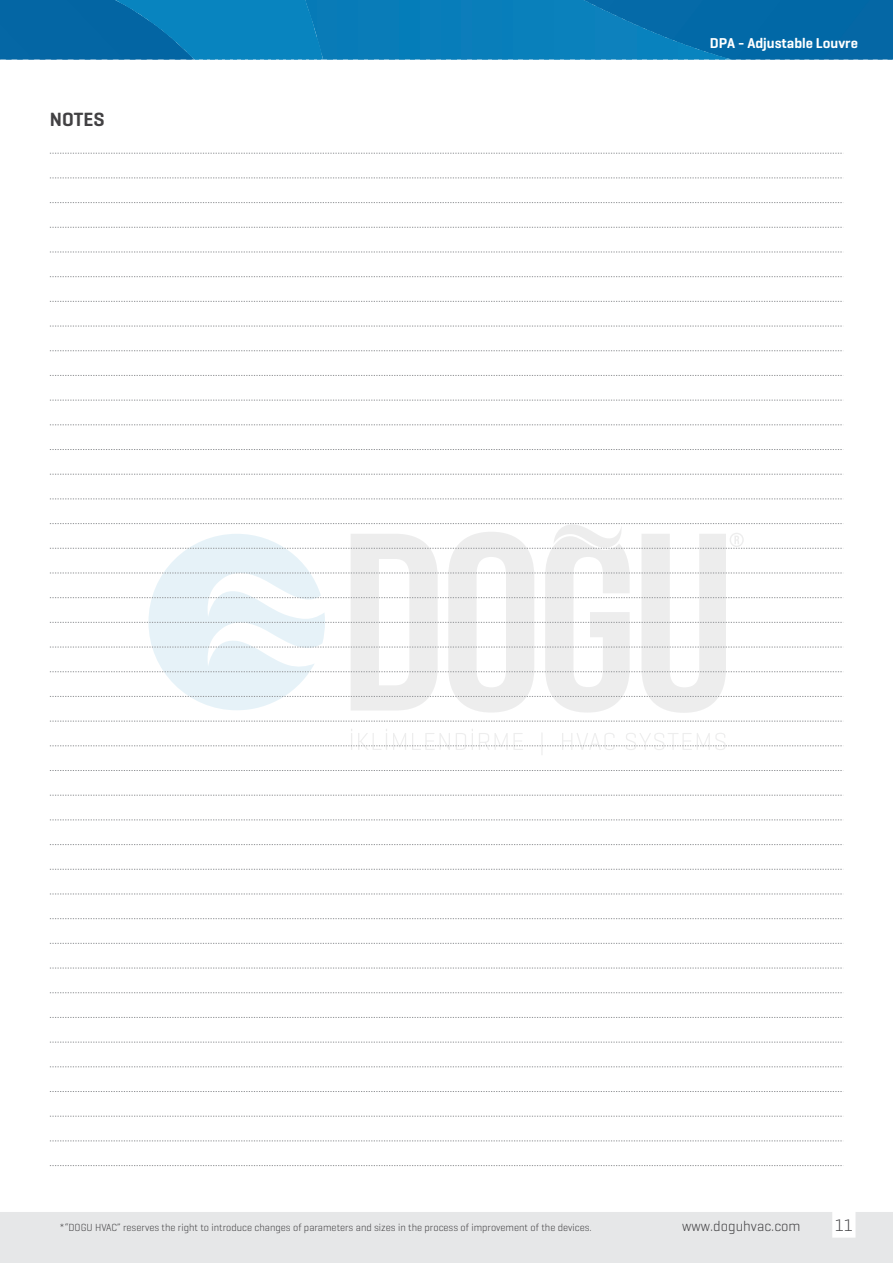
<style>
.page{position:relative;width:893px;height:1263px;background:#fff}
.page>*{position:absolute;margin:0;border:0;box-sizing:border-box;transform-origin:0 0}
.t1{font:600 19.5px "Geogrotesque";color:#424143}
.t2{font:300 17.1px "Geogrotesque";color:#48484a}
.t3{font:600 14.55px "Geogrotesque";color:#fff}
.t4{font:300 14.55px "Geogrotesque";color:#414042}
.t5{font:300 10.5px "Geogrotesque";color:#414042}
</style>
<div class="page">
<div style="left:732px;top:0;width:161px;height:60px;background:#0168a6"></div>
<div style="left:317px;top:0;width:15px;height:60px;background:#097bb7"></div>
<div style="left:327px;top:0;width:16px;height:60px;background:#097bb7"></div>
<div style="left:338px;top:0;width:15px;height:60px;background:#077bb8"></div>
<div style="left:348px;top:0;width:15px;height:60px;background:#077bb8"></div>
<div style="left:358px;top:0;width:16px;height:60px;background:#097cb8"></div>
<div style="left:369px;top:0;width:15px;height:60px;background:#097cb8"></div>
<div style="left:379px;top:0;width:15px;height:60px;background:#097cb8"></div>
<div style="left:389px;top:0;width:16px;height:60px;background:#097cb8"></div>
<div style="left:399px;top:0;width:16px;height:60px;background:#047db9"></div>
<div style="left:410px;top:0;width:15px;height:60px;background:#047db9"></div>
<div style="left:420px;top:0;width:16px;height:60px;background:#097dba"></div>
<div style="left:430px;top:0;width:16px;height:60px;background:#097dba"></div>
<div style="left:441px;top:0;width:15px;height:60px;background:#077dba"></div>
<div style="left:451px;top:0;width:16px;height:60px;background:#077dba"></div>
<div style="left:461px;top:0;width:16px;height:60px;background:#0c7dbb"></div>
<div style="left:472px;top:0;width:15px;height:60px;background:#097eba"></div>
<div style="left:482px;top:0;width:16px;height:60px;background:#097eba"></div>
<div style="left:492px;top:0;width:16px;height:60px;background:#097eba"></div>
<div style="left:503px;top:0;width:15px;height:60px;background:#077ebb"></div>
<div style="left:513px;top:0;width:16px;height:60px;background:#0980bb"></div>
<div style="left:523px;top:0;width:16px;height:60px;background:#0980bb"></div>
<div style="left:534px;top:0;width:15px;height:60px;background:#0980bb"></div>
<div style="left:544px;top:0;width:15px;height:60px;background:#0980bb"></div>
<div style="left:554px;top:0;width:16px;height:60px;background:#0a81bc"></div>
<div style="left:565px;top:0;width:15px;height:60px;background:#0a81bc"></div>
<div style="left:575px;top:0;width:15px;height:60px;background:#0a81bc"></div>
<div style="left:585px;top:0;width:16px;height:60px;background:#0a81bc"></div>
<div style="left:596px;top:0;width:15px;height:60px;background:#0d81bd"></div>
<svg style="left:606px;top:0;width:10px;height:60px"></svg>
<div style="left:616px;top:0;width:16px;height:60px;background:linear-gradient(to bottom,#076caa,#0f88c3)"></div>
<svg style="left:627px;top:0;width:10px;height:60px"></svg>
<svg style="left:637px;top:0;width:10px;height:60px"></svg>
<div style="left:647px;top:0;width:16px;height:60px;background:linear-gradient(to bottom,#0563a2,#0987c3)"></div>
<div style="left:657px;top:0;width:16px;height:60px;background:linear-gradient(to bottom,#0462a0,#0985c0)"></div>
<svg style="left:668px;top:0;width:10px;height:60px"></svg>
<div style="left:678px;top:0;width:16px;height:60px;background:linear-gradient(to bottom,#0361a0,#077fbb)"></div>
<div style="left:688px;top:0;width:16px;height:60px;background:linear-gradient(to bottom,#0161a0,#077cb7)"></div>
<svg style="left:699px;top:0;width:10px;height:60px"></svg>
<svg style="left:709px;top:0;width:10px;height:60px"></svg>
<div style="left:719px;top:0;width:13px;height:60px;background:#0269a7"></div>
<hr style="left:730px;top:0;width:2px;height:60px;background:#0884bf">
<div style="left:0;top:0;width:115px;height:60px;background:#0466a4"></div>
<div style="left:115px;top:0;width:8px;height:60px;background:#0365a3"></div>
<svg style="left:119px;top:0;width:8px;height:60px"></svg>
<svg style="left:127px;top:0;width:7px;height:60px"></svg>
<svg style="left:134px;top:0;width:8px;height:60px"></svg>
<svg style="left:142px;top:0;width:8px;height:60px"></svg>
<svg style="left:150px;top:0;width:7px;height:60px"></svg>
<svg style="left:157px;top:0;width:8px;height:60px"></svg>
<svg style="left:165px;top:0;width:7px;height:60px"></svg>
<svg style="left:172px;top:0;width:8px;height:60px"></svg>
<svg style="left:180px;top:0;width:8px;height:60px"></svg>
<div style="left:188px;top:0;width:11px;height:60px;background:#0884bf"></div>
<div style="left:195px;top:0;width:12px;height:60px;background:#0884bf"></div>
<div style="left:203px;top:0;width:11px;height:60px;background:#0884bf"></div>
<div style="left:210px;top:0;width:12px;height:60px;background:#0884bf"></div>
<div style="left:218px;top:0;width:12px;height:60px;background:#0884bf"></div>
<div style="left:226px;top:0;width:11px;height:60px;background:#0884bf"></div>
<div style="left:233px;top:0;width:12px;height:60px;background:#0884bf"></div>
<div style="left:241px;top:0;width:11px;height:60px;background:#0884bf"></div>
<div style="left:249px;top:0;width:11px;height:60px;background:#0884bf"></div>
<div style="left:256px;top:0;width:12px;height:60px;background:#0884bf"></div>
<div style="left:264px;top:0;width:11px;height:60px;background:#0884bf"></div>
<div style="left:271px;top:0;width:12px;height:60px;background:#0884bf"></div>
<div style="left:279px;top:0;width:12px;height:60px;background:#0884bf"></div>
<div style="left:287px;top:0;width:11px;height:60px;background:#0884bf"></div>
<div style="left:294px;top:0;width:12px;height:60px;background:#0884bf"></div>
<div style="left:302px;top:0;width:11px;height:60px;background:#0884bf"></div>
<div style="left:310px;top:0;width:11px;height:60px;background:#0884bf"></div>
<div style="left:317px;top:0;width:6px;height:60px;background:#097bb7"></div>
<hr style="left:541px;top:732px;width:2px;height:23px;background:#4d4d4f">
<svg style="left:50px;top:1165px;width:792px;height:1px"></svg>
<svg style="left:50px;top:1140px;width:792px;height:1px"></svg>
<svg style="left:50px;top:1116px;width:792px;height:1px"></svg>
<svg style="left:50px;top:1091px;width:792px;height:1px"></svg>
<svg style="left:50px;top:1066px;width:792px;height:1px"></svg>
<svg style="left:50px;top:1042px;width:792px;height:1px"></svg>
<svg style="left:50px;top:1017px;width:792px;height:1px"></svg>
<svg style="left:50px;top:992px;width:792px;height:1px"></svg>
<svg style="left:50px;top:968px;width:792px;height:1px"></svg>
<svg style="left:50px;top:943px;width:792px;height:1px"></svg>
<svg style="left:50px;top:918px;width:792px;height:1px"></svg>
<svg style="left:50px;top:894px;width:792px;height:1px"></svg>
<svg style="left:50px;top:869px;width:792px;height:1px"></svg>
<svg style="left:50px;top:844px;width:792px;height:1px"></svg>
<svg style="left:50px;top:820px;width:792px;height:1px"></svg>
<svg style="left:50px;top:795px;width:792px;height:1px"></svg>
<svg style="left:50px;top:770px;width:792px;height:1px"></svg>
<svg style="left:50px;top:729px;width:792px;height:21px"></svg>
<svg style="left:50px;top:721px;width:792px;height:1px"></svg>
<svg style="left:50px;top:523px;width:792px;height:190px"></svg>
<svg style="left:50px;top:499px;width:792px;height:1px"></svg>
<svg style="left:50px;top:474px;width:792px;height:1px"></svg>
<svg style="left:50px;top:449px;width:792px;height:1px"></svg>
<svg style="left:50px;top:425px;width:792px;height:1px"></svg>
<svg style="left:50px;top:400px;width:792px;height:1px"></svg>
<svg style="left:50px;top:375px;width:792px;height:1px"></svg>
<svg style="left:50px;top:350px;width:792px;height:1px"></svg>
<svg style="left:50px;top:326px;width:792px;height:1px"></svg>
<svg style="left:50px;top:301px;width:792px;height:1px"></svg>
<svg style="left:50px;top:276px;width:792px;height:1px"></svg>
<svg style="left:50px;top:252px;width:792px;height:1px"></svg>
<svg style="left:50px;top:227px;width:792px;height:1px"></svg>
<svg style="left:50px;top:202px;width:792px;height:1px"></svg>
<svg style="left:50px;top:178px;width:792px;height:1px"></svg>
<svg style="left:50px;top:153px;width:792px;height:1px"></svg>
<div style="left:0;top:1212px;width:893px;height:51px;background:#e6e7e8"></div>
<h1 class="t1" style="left:50px;top:107px;width:56px">NOTES</h1>
<h3 class="t3" style="left:710px;top:34px;width:150px">DPA - Adjustable Louvre</h3>
<p class="t5" style="left:60px;top:1221px;width:534px">*“DOGU HVAC” reserves the right to introduce changes of parameters and sizes in the process of improvement of the devices.</p>
<h3 class="t4" style="left:682px;top:1217px;width:120px">www.doguhvac.com</h3>
<h2 class="t2" style="left:835px;top:1214px;width:20px">11</h2>
</div>
